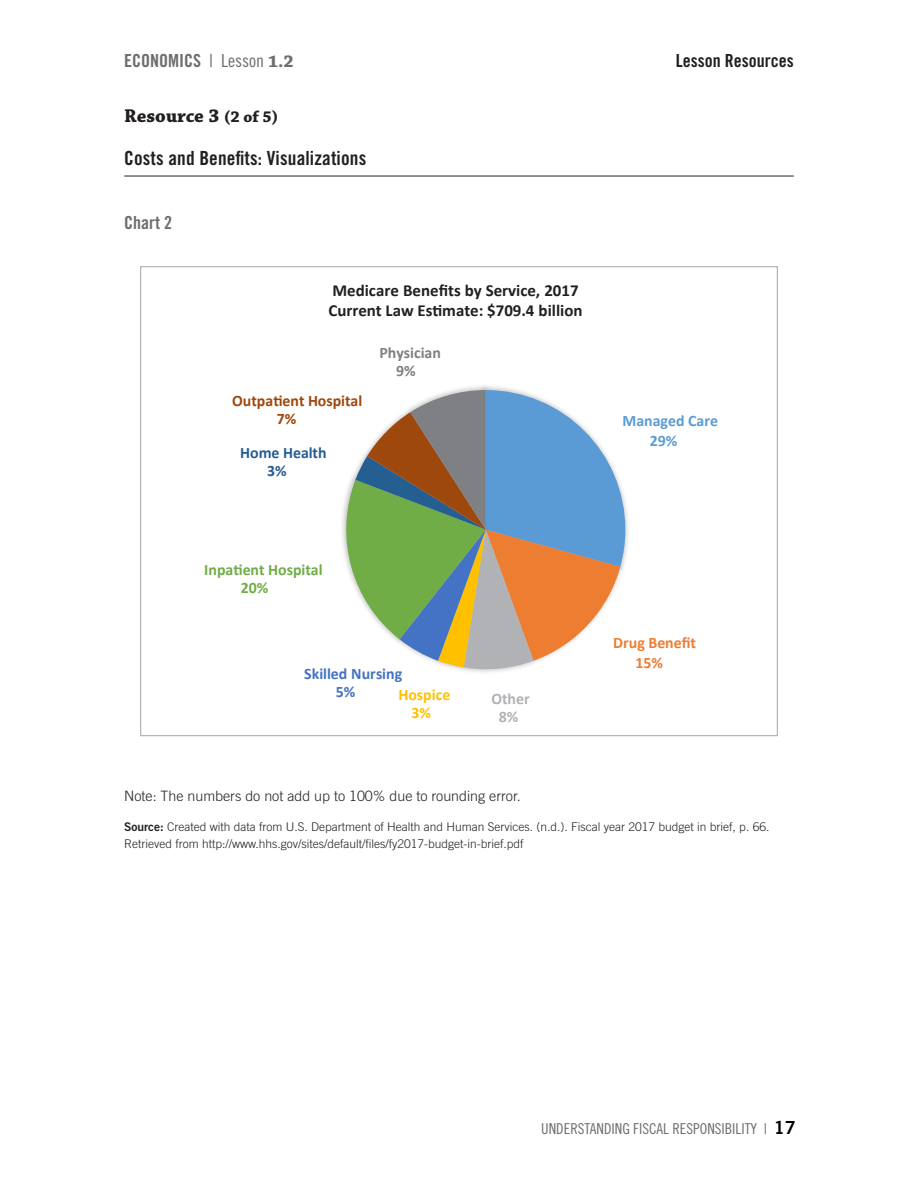
<style>
.page{position:relative;width:918px;height:1188px;background:#fff}
.page>*{position:absolute;margin:0;border:0;box-sizing:border-box;transform-origin:0 0}
.UFR_RES_TITLE_nrt{font:19.5px "Trade Gothic LT Std Bd Cn 20";letter-spacing:.01em;color:#231f20}
.UFR_RES_NUMb-title{font:700 19.5px "Chaparral Pro";color:#231f20}
.UFR_RES_H1{font:18px "Trade Gothic LT Std Bd Cn 20";color:#6c6d70}
.t1{font:18px "Trade Gothic LT Std Bd Cn 20";color:#231f20}
.t2{font:18px "Trade Gothic LT Std Cn 18";color:#6c6d70}
.t3{font:700 16.95px/20.2px "Calibri";color:#231f20}
.t4{font:700 15.9px/18px "Calibri";color:#70ad47}
.t5{font:700 15.9px/18px "Calibri";color:#9e480e}
.t6{font:700 15.9px/18px "Calibri";color:#4472c4}
.t7{font:700 15.9px/19.2px "Calibri";color:#5b9bd5}
.t8{font:700 15.9px/19.2px "Calibri";color:#ed7d31}
.t9{font:700 15.9px/18px "Calibri";color:#255e91}
.t10{font:700 15.9px/18px "Calibri";color:#7e8083;text-align:center}
.t11{font:700 15.9px/18px "Calibri";color:#ffc000;text-align:center}
.t12{font:700 15.9px/18px "Calibri";color:#b1b2b6;text-align:center}
.t13{font:15px "Trade Gothic LT Std Cn 18";color:#6c6d70}
.UFR_RES_Body_Txt_bt{font:300 14.25px "Trade Gothic LT Std";color:#231f20}
.UFR_RESOURCE_source{font:300 12px/16.8px "Trade Gothic LT Std";color:#231f20}
.s1{font-family:"Chaparral Pro";font-weight:700}
.s2{font-size:16.5px}
.s3{font-family:"Trade Gothic LT Std Bd 2";font-weight:400}
.s4{font-family:"Trade Gothic LT Std Bd 2";font-size:18px;color:#000}
</style>
<div class="page">
<hr style="left:124px;top:176px;width:670px;height:1px;background:#231f20">
<svg style="left:342px;top:390px;width:283px;height:281px"></svg>
<h2 class="UFR_RES_H1" style="left:124px;top:50px;width:10px">economics</h2>
<h2 class="t2" style="left:209px;top:50px;width:86px">| Lesson <span class="s1">1.2</span></h2>
<h2 class="t1" style="left:676px;top:50px;width:119px">Lesson Resources</h2>
<p class="UFR_RES_NUMb-title" style="left:124px;top:105px;width:156px">Resource 3 <span class="s2">(2 of 5)</span></p>
<p class="UFR_RES_TITLE_nrt" style="left:124px;top:146px;width:244px">Costs and Benefits: Visualizations</p>
<p class="UFR_RES_H1" style="left:124px;top:212px;width:49px">Chart 2</p>
<p class="t3" style="left:329px;top:280px;width:255px">Medicare Benefits by Service, 2017<br>Current Law Estimate: $709.4 billion</p>
<p class="t5" style="left:277px;top:391px;width:87px;text-indent:-45px">Outpatient Hospital<br>7%</p>
<p class="t9" style="left:267px;top:443px;width:61px;text-indent:-27px">Home Health<br>3%</p>
<p class="t10" style="left:379px;top:343px;width:63px">Physician<br>9%</p>
<p class="t7" style="left:650px;top:411px;width:70px;text-indent:-27px">Managed Care<br>29%</p>
<p class="t4" style="left:241px;top:560px;width:83px;text-indent:-36px">Inpatient Hospital<br>20%</p>
<p class="t6" style="left:336px;top:664px;width:68px;text-indent:-31px">Skilled Nursing<br>5%</p>
<p class="t11" style="left:398px;top:685px;width:53px">Hospice<br>3%</p>
<p class="t12" style="left:491px;top:689px;width:40px">Other<br>8%</p>
<p class="t8" style="left:636px;top:633px;width:62px;text-indent:-22px">Drug Benefit<br>15%</p>
<p class="UFR_RES_Body_Txt_bt" style="left:124px;top:788px;width:398px">Note: The numbers do not add up to 100% due to rounding error.</p>
<p class="UFR_RESOURCE_source" style="left:124px;top:818px;width:647px"><span class="s3">Source:</span> Created with data from U.S. Department of Health and Human Services. (n.d.). Fiscal year 2017 budget in brief, p. 66.<br>Retrieved from http://www.hhs.gov/sites/default/files/fy2017-budget-in-brief.pdf</p>
<p class="t13" style="left:541px;top:1120px;width:256px">UNDERSTANDING FISCAL RESPONSIBILITY | <span class="s4">17</span></p>
</div>
